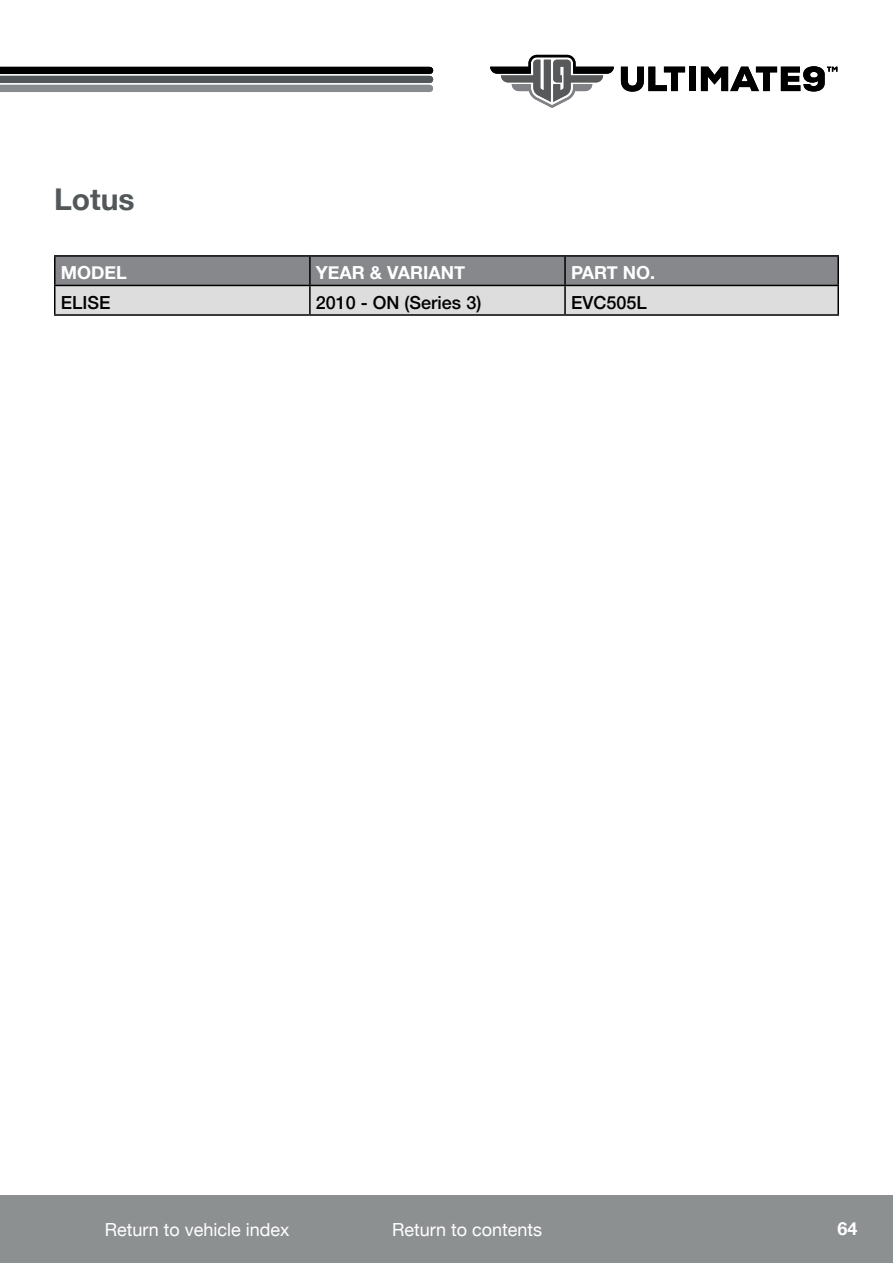
<style>
.page{position:relative;width:893px;height:1263px;background:#fff}
.page>*{position:absolute;margin:0;border:0;box-sizing:border-box;transform-origin:0 0}
.t1{font:700 30px "Helvetica Neue";color:#52575a}
.t2{font:18px "Helvetica Neue";color:#fff}
.t3{font:500 18px "Helvetica Neue";color:#000}
.t4{font:700 18px "Helvetica Neue";color:#fff}
</style>
<div class="page">
<div style="left:0;top:1196px;width:893px;height:67px;background:#8d9091"></div>
<div style="left:0;top:67px;width:430px;height:7px;background:#000"></div>
<div style="left:0;top:85px;width:429px;height:7px;background:#878b8d"></div>
<div style="left:0;top:76px;width:430px;height:7px;background:#52575a"></div>
<svg style="left:490px;top:55px;width:124px;height:53px"></svg>
<svg style="left:621px;top:67px;width:64px;height:25px"></svg>
<div style="left:689px;top:67px;width:7px;height:24px;background:#000"></div>
<svg style="left:701px;top:66px;width:136px;height:25px"></svg>
<svg style="left:56px;top:257px;width:781px;height:57px;background:#b0b0b3"></svg>
<hr style="left:54px;top:255px;width:256px;height:2px;background:#000">
<hr style="left:54px;top:257px;width:2px;height:28px;background:#000">
<hr style="left:310px;top:255px;width:255px;height:2px;background:#000">
<hr style="left:309px;top:257px;width:2px;height:28px;background:#000">
<hr style="left:565px;top:255px;width:274px;height:2px;background:#000">
<hr style="left:564px;top:257px;width:2px;height:28px;background:#000">
<hr style="left:837px;top:257px;width:2px;height:28px;background:#000">
<hr style="left:54px;top:285px;width:256px;height:1px;background:#000">
<hr style="left:54px;top:286px;width:2px;height:28px;background:#000">
<hr style="left:310px;top:285px;width:255px;height:1px;background:#000">
<hr style="left:309px;top:286px;width:2px;height:28px;background:#000">
<hr style="left:565px;top:285px;width:274px;height:1px;background:#000">
<hr style="left:564px;top:286px;width:2px;height:28px;background:#000">
<hr style="left:837px;top:286px;width:2px;height:28px;background:#000">
<hr style="left:54px;top:314px;width:256px;height:2px;background:#000">
<hr style="left:310px;top:314px;width:255px;height:2px;background:#000">
<hr style="left:565px;top:314px;width:274px;height:2px;background:#000">
<h1 class="t1" style="left:54px;top:176px;width:82px">Lotus</h1>
<p class="t4" style="left:61px;top:259px;width:68px">MODEL</p>
<p class="t4" style="left:316px;top:259px;width:151px">YEAR &amp; VARIANT</p>
<p class="t4" style="left:571px;top:259px;width:83px">PART NO.</p>
<p class="t3" style="left:61px;top:288px;width:51px">ELISE</p>
<p class="t3" style="left:316px;top:288px;width:167px">2010 - ON (Series 3)</p>
<p class="t3" style="left:571px;top:288px;width:77px">EVC505L</p>
<p class="t2" style="left:132px;top:1217px;width:156px">Go to vehicle index</p>
<p class="t2" style="left:392px;top:1217px;width:152px">Return to contents</p>
<p class="t4" style="left:837px;top:1214px;width:22px">64</p>
<p class="t2" style="left:105px;top:1217px;width:186px">Return to vehicle index</p>
</div>
